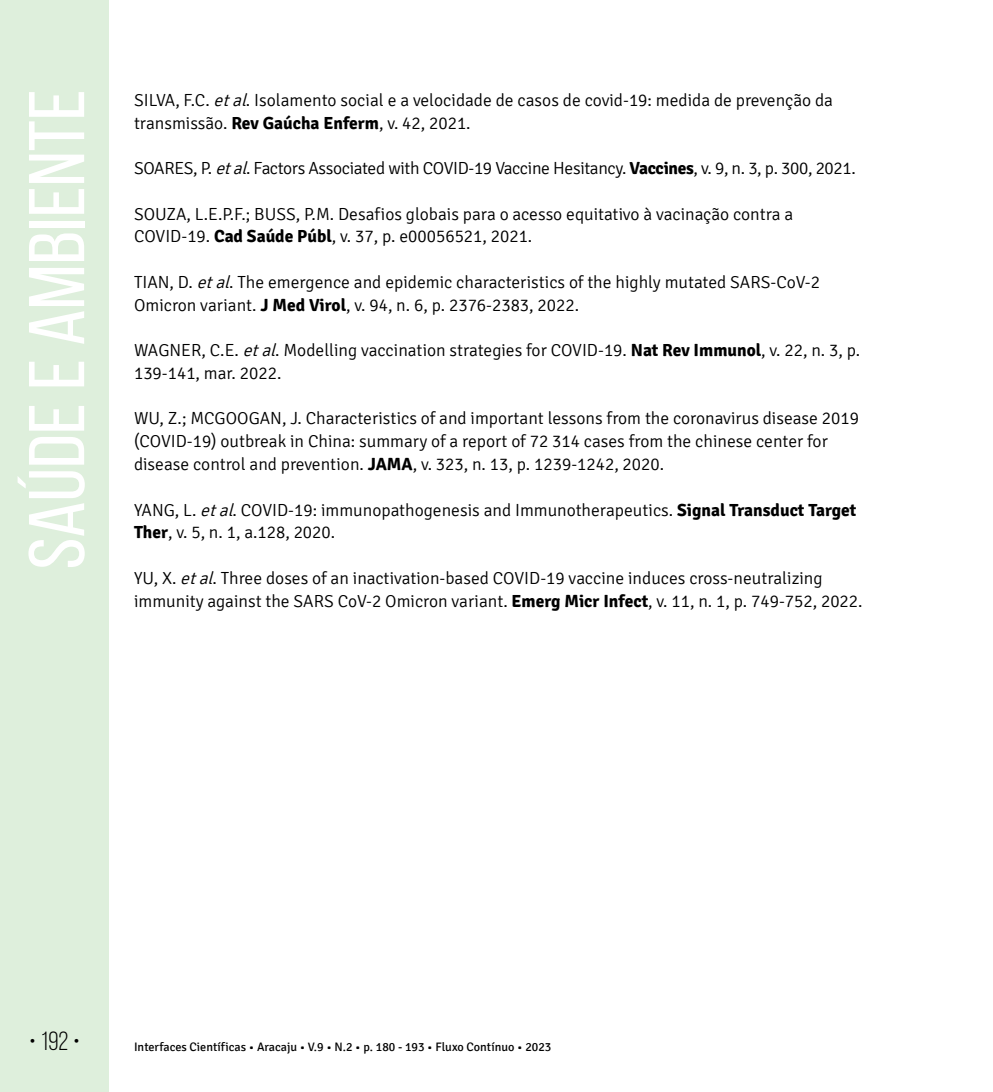
<style>
.page{position:relative;width:993px;height:1092px;background:#fff}
.page>*{position:absolute;margin:0;border:0;box-sizing:border-box;transform-origin:0 0}
.t1{font:78.75px "Bebas Neue";color:#fff;scale:1.09 1}
.t2{font:26.25px "Bebas Neue";color:#000}
.t3{font:300 17.5px/22.8px "Signika";color:#000}
.t4{font:300 17.5px "Signika";letter-spacing:-.02em;color:#000}
.t5{font:12.25px "Signika";color:#000}
.s1{font-style:italic}
.s2{font-weight:700}
</style>
<div class="page">
<div style="left:0;top:0;width:109px;height:1091px;background:#deefdc"></div>
<h1 class="t1" style="left:14px;top:569px;width:442px;rotate:-90deg">Saúde e Ambiente</h1>
<p class="t3" style="left:134px;top:89px;width:700px">SILVA, F.C. <span class="s1">etal</span>. Isolamento social e a velocidade de casos de covid-19: medida de prevenção da transmissão. <span class="s2">Rev Gaúcha Enferm</span>, v. 42, 2021.</p>
<p class="t4" style="left:134px;top:159px;width:723px">SOARES, P. <span class="s1">etal</span>. Factors Associated with COVID-19 Vaccine Hesitancy. <span class="s2">Vaccines</span>, v. 9, n. 3, p. 300, 2021.</p>
<p class="t3" style="left:134px;top:203px;width:660px">SOUZA, L.E.P.F.; BUSS, P.M. Desafios globais para o acesso equitativo à vacinação contra a<br>COVID-19. <span class="s2">Cad Saúde Públ</span>, v. 37, p. e00056521, 2021.</p>
<p class="t3" style="left:134px;top:271px;width:687px">TIAN, D. <span class="s1">etal</span>. The emergence and epidemic characteristics of the highly mutated SARS-CoV-2<br>Omicron variant. <span class="s2">J Med Virol</span>, v. 94, n. 6, p. 2376-2383, 2022.</p>
<p class="t3" style="left:134px;top:339px;width:727px">WAGNER, C.E. <span class="s1">etal</span>. Modelling vaccination strategies for COVID-19. <span class="s2">Nat Rev Immunol</span>, v. 22, n. 3, p.<br>139-141, mar. 2022.</p>
<p class="t3" style="left:134px;top:407px;width:726px">WU, Z.; MCGOOGAN, J. Characteristics of and important lessons from the coronavirus disease 2019 (COVID-19) outbreak in China: summary of a report of 72 314 cases from the chinese center for disease control and prevention. <span class="s2">JAMA</span>, v. 323, n. 13, p. 1239-1242, 2020.</p>
<p class="t3" style="left:134px;top:498px;width:723px">YANG, L. <span class="s1">etal</span>. COVID-19: immunopathogenesis and Immunotherapeutics. <span class="s2">Signal Transduct Target<br>Ther</span>, v. 5, n. 1, a.128, 2020.</p>
<p class="t3" style="left:134px;top:567px;width:729px">YU, X. <span class="s1">etal</span>. Three doses of an inactivation-based COVID-19 vaccine induces cross-neutralizing immunity against the SARS CoV-2 Omicron variant. <span class="s2">Emerg Micr Infect</span>, v. 11, n. 1, p. 749-752, 2022.</p>
<h2 class="t2" style="left:29px;top:1026px;width:52px">• 192 •</h2>
<p class="t5" style="left:134px;top:1040px;width:418px">Interfaces Científicas • Aracaju • V.9 • N.2 • p. 180 - 193 • Fluxo Contínuo • 2023</p>
</div>
